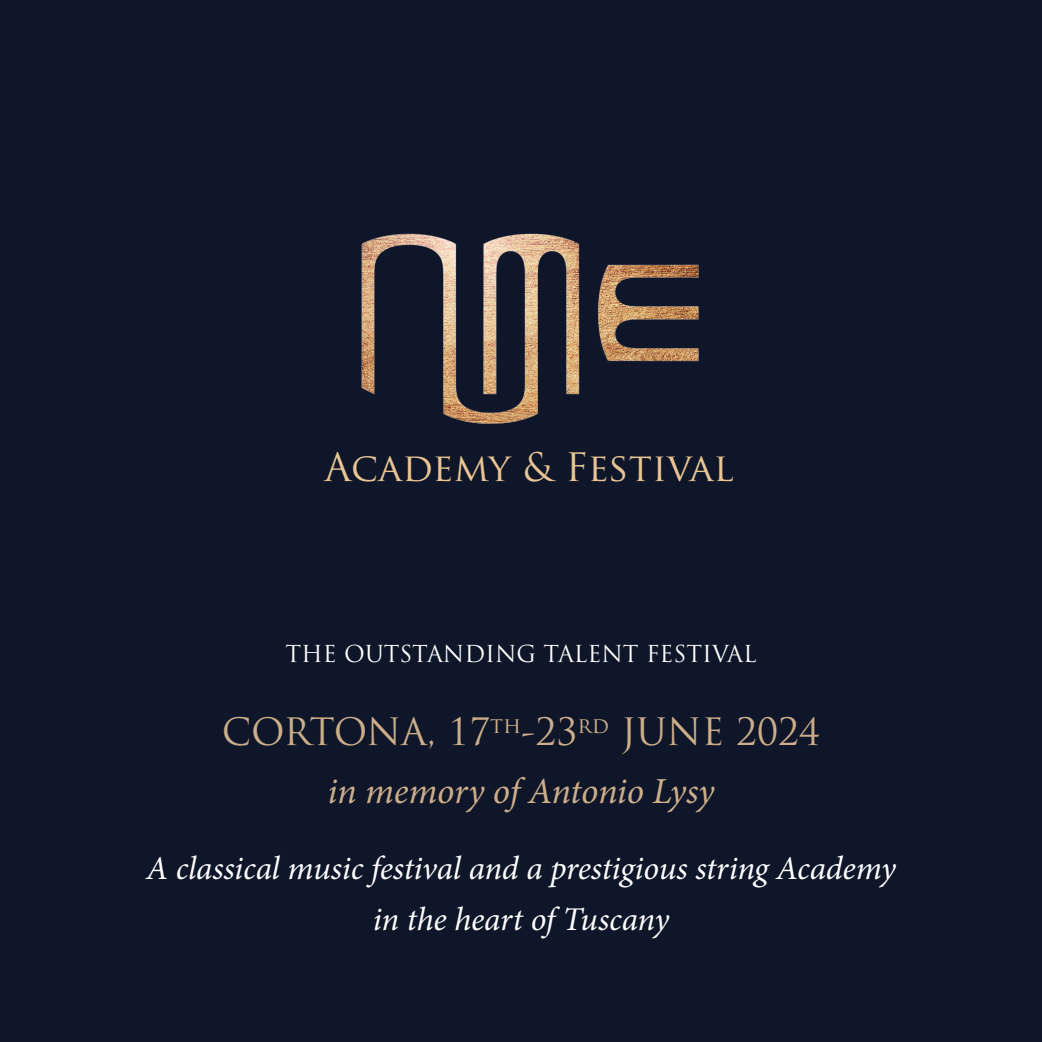
<style>
.page{position:relative;width:1042px;height:1042px;background:#0f1629}
.page>*{position:absolute;margin:0;border:0;box-sizing:border-box;transform-origin:0 0}
.t1{font:38.32px "Trajan Pro";color:#e9c593}
.t2{font:36.75px "Trajan Pro";color:#ccae8a}
.t3{font:italic 36.75px "Minion Pro";letter-spacing:-.01em;color:#ccae8a}
.t4{font:italic 33.25px "Minion Pro";letter-spacing:-.01em;color:#fff}
.t5{font:22.75px "Trajan Pro";color:#fff}
</style>
<div class="page">
<img style="left:361px;top:233px;width:338px;height:191px">
<p class="t1" style="left:324px;top:443px;width:411px">Academy &amp; Festival</p>
<p class="t5" style="left:285px;top:639px;width:473px">THE OUTSTANDING TALENT FESTIVAL</p>
<p class="t2" style="left:222px;top:708px;width:600px">CORTONA, 17<sup>th</sup>-23<sup>rd</sup> JUNE 2024</p>
<p class="t3" style="left:327px;top:766px;width:388px">in memory of Antonio Lysy</p>
<p class="t4" style="left:146px;top:845px;width:751px">A classical music festival and a prestigious string Academy</p>
<p class="t4" style="left:373px;top:896px;width:298px">in the heart of Tuscany</p>
</div>
